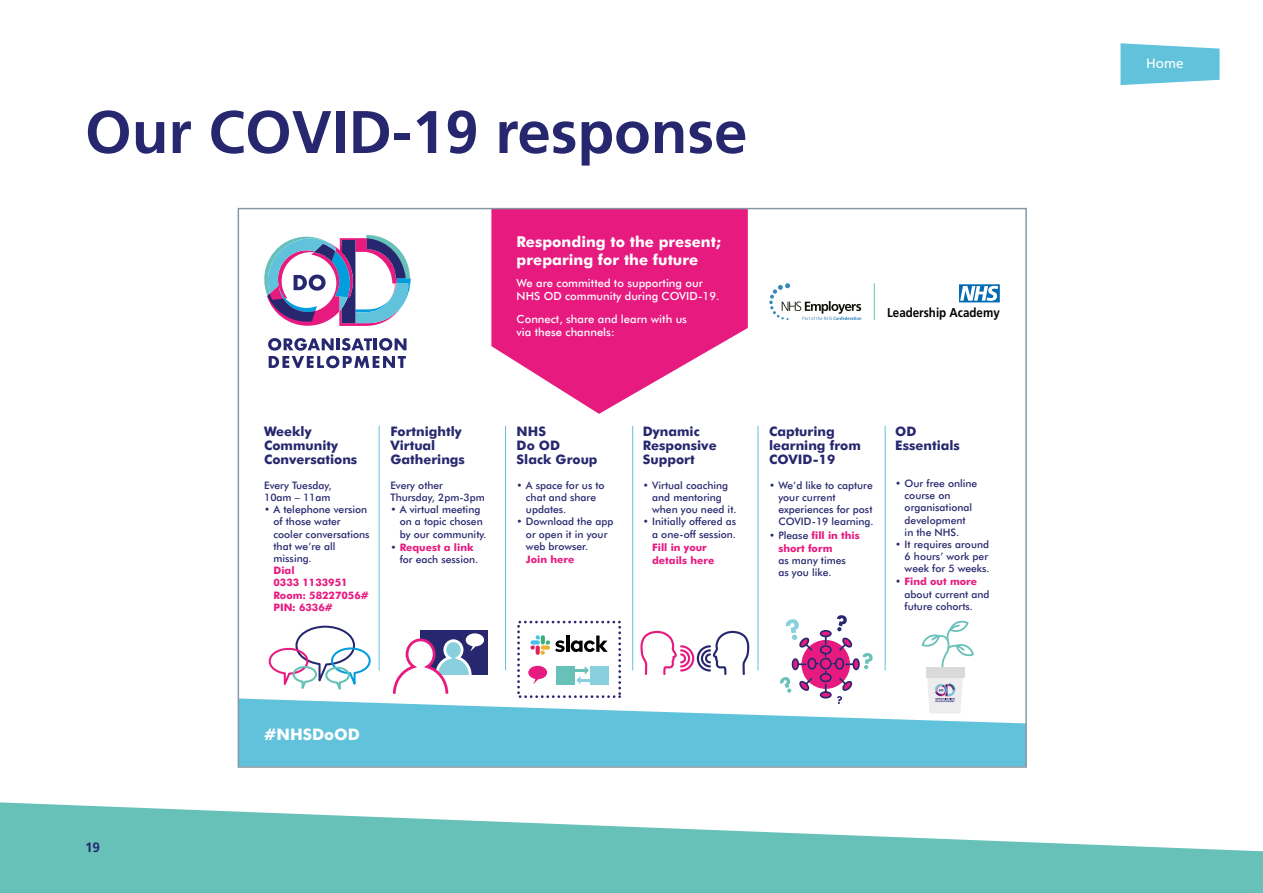
<style>
.page{position:relative;width:1263px;height:893px;background:#fff}
.page>*{position:absolute;margin:0;border:0;box-sizing:border-box;transform-origin:0 0}
.t1{font:700 60px "Frutiger";color:#27276f}
.t2{font:700 15.9px "Futura BT";color:#fff}
.t3{font:700 15px/18px "Futura BT";color:#fff}
.t4{font:13.5px "Frutiger";color:#fff}
.t5{font:700 13.5px "Frutiger";color:#27276f}
.t6{font:700 13.05px/14.1px "Futura BT";color:#27276f}
.t7{font:700 12.75px "Frutiger";color:#000;scale:.91 1}
.t8{font:500 11.25px/13.2px "Futura BT";color:#fff}
.t9{font:500 10.35px/12.1px "Futura BT";color:#27276f}
.t10{font:700 10.35px/12.1px "Futura BT";color:#e71a80}
.s1{font-weight:700;color:#e71a80}
.s2{font-weight:500;color:#27276f}
</style>
<div class="page">
<svg style="left:1120px;top:43px;width:99px;height:42px;background:#76cbdf"></svg>
<svg style="left:0;top:802px;width:1263px;height:91px;fill:#67c1b9"></svg>
<svg style="left:240px;top:698px;width:785px;height:68px;fill:#61c3db"></svg>
<svg style="left:491px;top:210px;width:257px;height:204px;fill:#e71a80"></svg>
<svg style="left:268px;top:338px;width:138px;height:30px"></svg>
<svg style="left:264px;top:235px;width:146px;height:91px"></svg>
<svg style="left:769px;top:283px;width:92px;height:37px"></svg>
<svg style="left:959px;top:284px;width:41px;height:18px"></svg>
<hr style="left:874px;top:283px;width:1px;height:37px;background:#67c1b9">
<svg style="left:268px;top:625px;width:103px;height:65px"></svg>
<svg style="left:921px;top:621px;width:53px;height:92px"></svg>
<svg style="left:640px;top:630px;width:110px;height:45px"></svg>
<hr style="left:566px;top:635px;width:3px;height:17px;background:#020203">
<svg style="left:571px;top:635px;width:37px;height:17px"></svg>
<svg style="left:530px;top:635px;width:35px;height:20px"></svg>
<div style="left:541px;top:645px;width:9px;height:5px;background:#ecb22c;border-radius:2px"></div>
<div style="left:517px;top:621px;width:104px;height:77px;border:3px dashed #27276f"></div>
<svg style="left:528px;top:666px;width:19px;height:18px"></svg>
<div style="left:556px;top:666px;width:19px;height:18px;background:#67c1b9"></div>
<div style="left:590px;top:666px;width:18px;height:18px;background:#89cfde"></div>
<svg style="left:575px;top:666px;width:15px;height:18px"></svg>
<div style="left:420px;top:631px;width:68px;height:44px;background:#27276f"></div>
<svg style="left:393px;top:633px;width:91px;height:61px"></svg>
<svg style="left:779px;top:615px;width:94px;height:89px"></svg>
<hr style="left:379px;top:426px;width:1px;height:244px;background:#61c3db">
<hr style="left:505px;top:426px;width:1px;height:244px;background:#61c3db">
<hr style="left:632px;top:426px;width:1px;height:244px;background:#61c3db">
<hr style="left:757px;top:426px;width:1px;height:244px;background:#61c3db">
<hr style="left:885px;top:426px;width:1px;height:244px;background:#61c3db">
<h1 class="t1" style="left:85px;top:97px;width:664px">Our COVID-19 response</h1>
<h3 class="t3" style="left:517px;top:233px;width:206px">Responding to the present; preparing for the future</h3>
<p class="t8" style="left:517px;top:276px;width:204px">We are committed to supporting our<br>NHS OD community during COVID-19.</p>
<p class="t8" style="left:517px;top:312px;width:172px">Connect, share and learn with us via these channels:</p>
<p class="t7" style="left:887px;top:305px;width:125px">Leadership Academy</p>
<p class="t6" style="left:264px;top:425px;width:95px">Weekly<br>Community<br>Conversations</p>
<p class="t9" style="left:264px;top:479px;width:69px">Every Tuesday,<br>10am – 11am</p>
<p class="t9" style="left:273px;top:503px;width:98px;text-indent:-9px">• A telephone version of those water cooler conversations that we’re all missing.</p>
<p class="t10" style="left:273px;top:564px;width:97px">Dial<br>0333 1133951<br>Room: 58227056#<br>PIN: 6336#</p>
<p class="t6" style="left:390px;top:425px;width:76px">Fortnightly<br>Virtual<br>Gatherings</p>
<p class="t9" style="left:390px;top:479px;width:96px">Every other<br>Thursday, 2pm-3pm</p>
<p class="t9" style="left:400px;top:503px;width:88px;text-indent:-9px">• A virtual meeting on a topic chosen by our community.</p>
<p class="t9" style="left:400px;top:541px;width:80px;text-indent:-9px">• <span class="s1">Request a link </span>for each session.</p>
<p class="t6" style="left:517px;top:425px;width:82px">NHS<br>Do OD<br>Slack Group</p>
<p class="t9" style="left:526px;top:479px;width:80px;text-indent:-9px">• A space for us to chat and share updates.</p>
<p class="t9" style="left:526px;top:516px;width:89px;text-indent:-9px">• Download the app or open it in your web browser.</p>
<p class="t10" style="left:526px;top:553px;width:50px">Join here</p>
<p class="t6" style="left:643px;top:425px;width:75px">Dynamic<br>Responsive<br>Support</p>
<p class="t9" style="left:652px;top:479px;width:86px;text-indent:-9px">• Virtual coaching and mentoring when you need it.</p>
<p class="t9" style="left:643px;top:516px;width:95px;text-align:right">• Initially offered as a one-off session.</p>
<p class="t10" style="left:652px;top:540px;width:64px;line-height:13.2px">Fill in your details here</p>
<p class="t6" style="left:769px;top:425px;width:93px">Capturing learning from<br>COVID-19</p>
<p class="t9" style="left:778px;top:479px;width:97px;text-indent:-9px">• We’d like to capture your current experiences for post<br>COVID-19 learning.</p>
<p class="t10" style="left:778px;top:528px;width:83px;line-height:13.2px;text-indent:-9px"><span class="s2">• Please</span> fill in this short form</p>
<p class="t9" style="left:778px;top:554px;width:69px">as many times as you like.</p>
<p class="t6" style="left:895px;top:425px;width:66px">OD<br>Essentials</p>
<p class="t9" style="left:905px;top:477px;width:74px;text-indent:-9px">• Our free online course on organisational development<br>in the NHS.</p>
<p class="t9" style="left:905px;top:538px;width:87px;text-indent:-9px">• It requires around<br>6 hours’ work per week for 5 weeks.</p>
<p class="t9" style="left:905px;top:576px;width:86px;text-indent:-9px">• <span class="s1">Find out more </span>about current and future cohorts.</p>
<h3 class="t5" style="left:85px;top:840px;width:17px">19</h3>
<h2 class="t2" style="left:264px;top:725px;width:97px">#NHSDoOD</h2>
<h3 class="t4" style="left:1146px;top:55px;width:39px">Home</h3>
</div>
